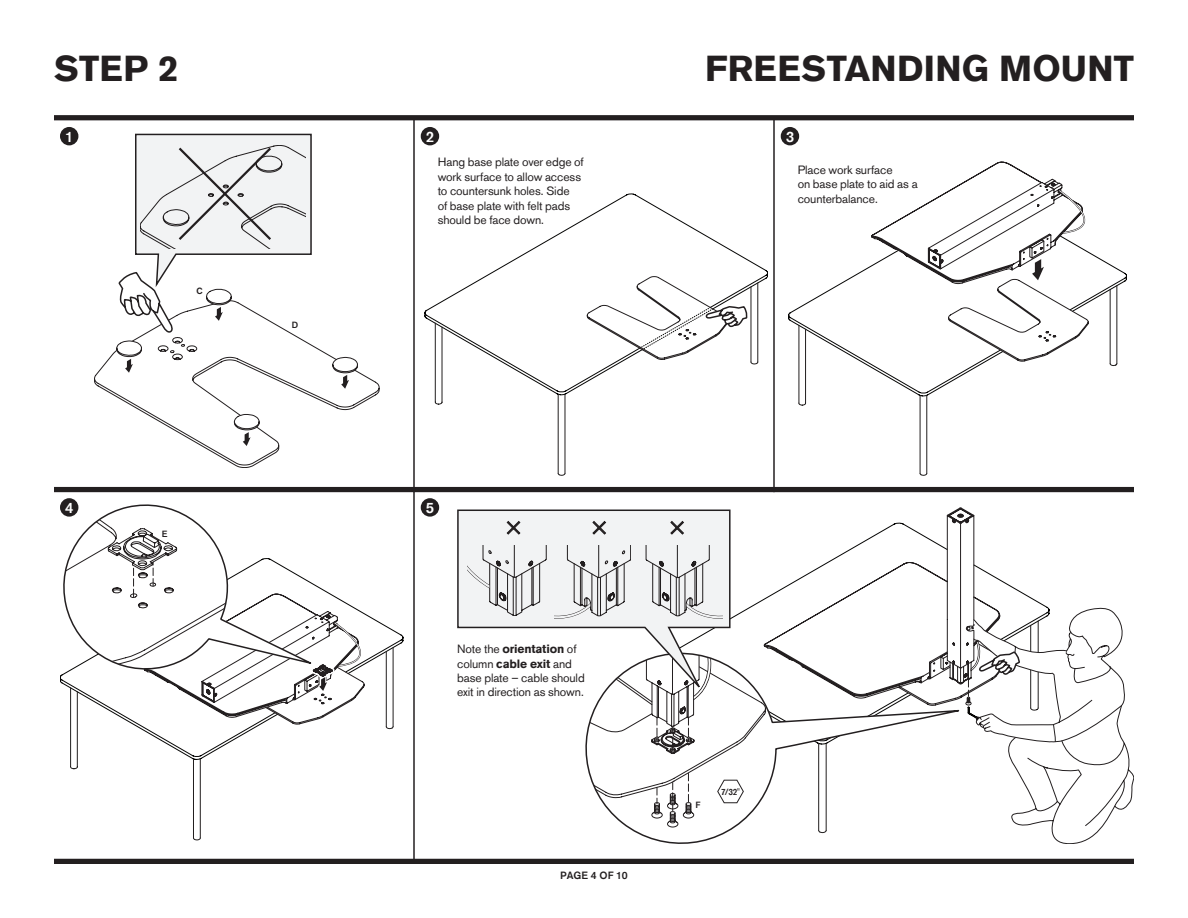
<style>
.page{position:relative;width:1188px;height:918px;background:#fff}
.page>*{position:absolute;margin:0;border:0;box-sizing:border-box;transform-origin:0 0}
.t1{font:700 36px "Akzidenz Grotesk Std";letter-spacing:.01em;color:#231f20}
.t2{font:500 15px "Akzidenz Grotesk Std";color:#fff}
.Part_No{font:12px/14.4px "Akzidenz Grotesk Std";letter-spacing:-.01em;color:#231f20}
.t3{font:500 10.5px "Akzidenz Grotesk Std";letter-spacing:-.005em;color:#231f20}
.t4{font:500 9px "Akzidenz Grotesk Std";color:#231f20;scale:.9 1}
.t5{font:500 9px "Akzidenz Grotesk Std";color:#231f20}
.s1{font-weight:700}
</style>
<div class="page">
<div style="left:54px;top:487px;width:1080px;height:5px;background:#231f20"></div>
<div style="left:54px;top:115px;width:1080px;height:5px;background:#231f20"></div>
<div style="left:54px;top:859px;width:1080px;height:5px;background:#231f20"></div>
<hr style="left:413px;top:118px;width:2px;height:374px;background:#231f20">
<hr style="left:413px;top:489px;width:2px;height:372px;background:#231f20">
<hr style="left:773px;top:118px;width:2px;height:374px;background:#231f20">
<div style="left:60px;top:127px;width:18px;height:18px;background:#231f20;border-radius:50%"></div>
<div style="left:421px;top:127px;width:18px;height:18px;background:#231f20;border-radius:50%"></div>
<div style="left:781px;top:127px;width:18px;height:18px;background:#231f20;border-radius:50%"></div>
<div style="left:421px;top:498px;width:18px;height:19px;background:#231f20;border-radius:50%"></div>
<svg style="left:94px;top:357px;width:285px;height:111px"></svg>
<svg style="left:425px;top:194px;width:343px;height:201px"></svg>
<hr style="left:558px;top:394px;width:1px;height:79px;background:#211e1e">
<hr style="left:565px;top:394px;width:1px;height:79px;background:#211e1e">
<svg style="left:558px;top:473px;width:8px;height:3px"></svg>
<hr style="left:758px;top:283px;width:1px;height:79px;background:#211e1e">
<svg style="left:435px;top:276px;width:323px;height:129px"></svg>
<hr style="left:193px;top:759px;width:1px;height:79px;background:#211e1e">
<hr style="left:200px;top:759px;width:1px;height:79px;background:#211e1e">
<svg style="left:193px;top:837px;width:8px;height:3px"></svg>
<svg style="left:788px;top:252px;width:339px;height:144px"></svg>
<hr style="left:920px;top:395px;width:1px;height:78px;background:#211e1e">
<hr style="left:927px;top:395px;width:1px;height:78px;background:#211e1e">
<svg style="left:919px;top:473px;width:8px;height:3px"></svg>
<svg style="left:799px;top:325px;width:7px;height:81px"></svg>
<svg style="left:1110px;top:363px;width:7px;height:3px"></svg>
<hr style="left:1110px;top:290px;width:1px;height:74px;background:#211e1e">
<hr style="left:1117px;top:286px;width:1px;height:78px;background:#211e1e">
<svg style="left:871px;top:162px;width:218px;height:200px"></svg>
<svg style="left:60px;top:583px;width:334px;height:186px"></svg>
<svg style="left:60px;top:498px;width:252px;height:179px"></svg>
<svg style="left:457px;top:509px;width:97px;height:120px"></svg>
<svg style="left:506px;top:520px;width:15px;height:15px"></svg>
<svg style="left:467px;top:545px;width:79px;height:71px"></svg>
<svg style="left:110px;top:133px;width:249px;height:316px"></svg>
<svg style="left:554px;top:508px;width:580px;height:336px"></svg>
<p class="t1" style="left:54px;top:48px;width:126px">STEP 2</p>
<p class="t1" style="left:705px;top:48px;width:430px">FREESTANDING MOUNT</p>
<p class="t2" style="left:65px;top:127px;width:10px">1</p>
<p class="t2" style="left:426px;top:127px;width:10px">2</p>
<p class="t2" style="left:786px;top:127px;width:10px">3</p>
<p class="t5" style="left:197px;top:285px;width:8px">C</p>
<p class="t5" style="left:292px;top:319px;width:8px">D</p>
<p class="Part_No" style="left:438px;top:155px;width:148px">Hang base plate over edge of work surface to allow access to countersunk holes. Side<br>of base plate with felt pads should be face down.</p>
<p class="Part_No" style="left:798px;top:162px;width:96px">Place work surface</p>
<p class="Part_No" style="left:798px;top:177px;width:122px">on base plate to aid as a counterbalance.</p>
<p class="t2" style="left:65px;top:499px;width:10px">4</p>
<p class="t2" style="left:426px;top:499px;width:10px">5</p>
<p class="t5" style="left:162px;top:528px;width:7px">E</p>
<p class="Part_No" style="left:457px;top:642px;width:129px">Note the <span class="s1">orientation</span> of column <span class="s1">cable exit</span> and base plate – cable should exit in direction as shown.</p>
<p class="t3" style="left:560px;top:869px;width:69px">PAGE 4 OF 10</p>
<p class="t5" style="left:696px;top:800px;width:7px">F</p>
<p class="t4" style="left:721px;top:786px;width:22px">7/32"</p>
</div>
